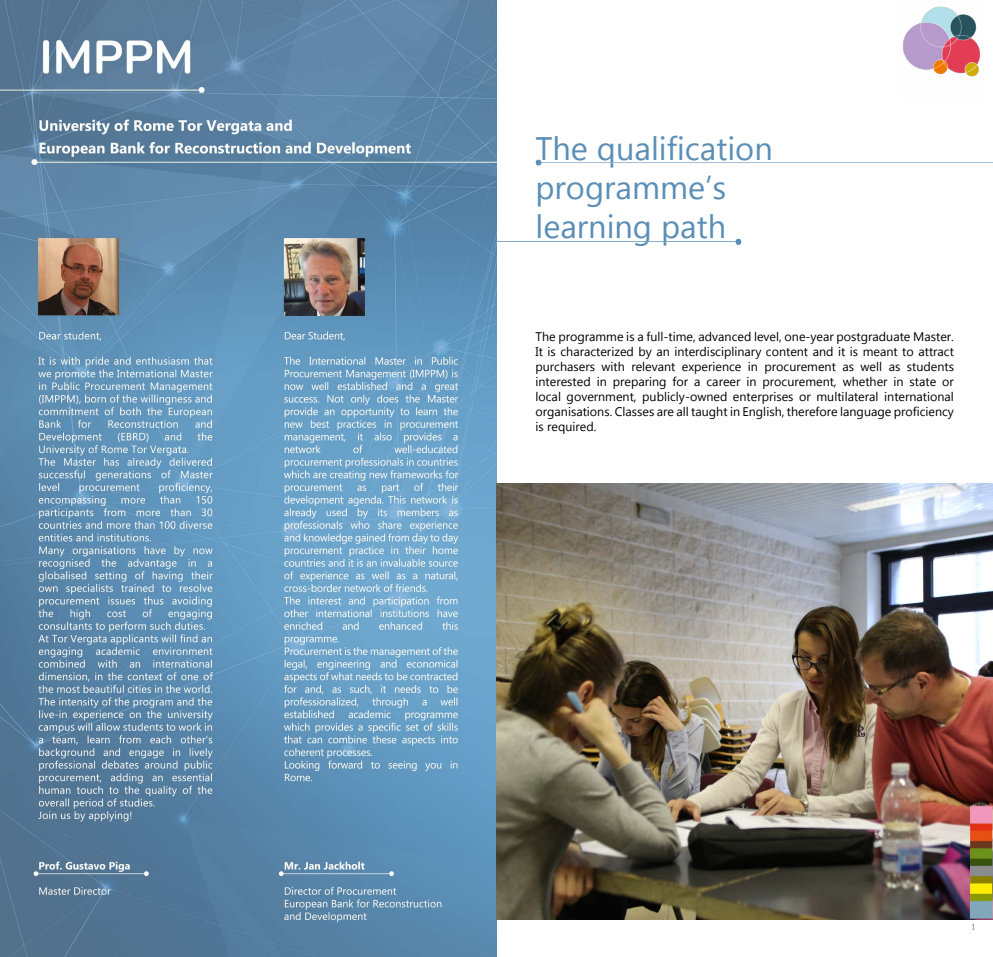
<style>
.page{position:relative;width:993px;height:957px;background:#fff}
.page>*{position:absolute;margin:0;border:0;box-sizing:border-box;transform-origin:0 0}
.t1{font:32.5px/39px "Gadugi";color:#5a8eb6}
.t2{font:12.5px/15px "Gadugi";color:#000;text-align:justify}
.t3{font:10px "Garamond";color:#6d6e71}
</style>
<div class="page">
<img style="left:0;top:0;width:496px;height:957px">
<img style="left:902px;top:6px;width:79px;height:71px">
<img style="left:496px;top:483px;width:496px;height:436px">
<img style="left:535px;top:159px;width:457px;height:7px">
<img style="left:496px;top:235px;width:245px;height:11px">
<img style="left:942px;top:790px;width:50px;height:130px">
<h1 class="t1" style="left:535px;top:129px;width:239px">The qualification programme’s learning path</h1>
<p class="t2" style="left:535px;top:329px;width:420px">The programme is a full-time, advanced level, one-year postgraduate Master.<br>It is characterized by an interdisciplinary content and it is meant to attract purchasers with relevant experience in procurement as well as students interested in preparing for a career in procurement, whether in state or local government, publicly-owned enterprises or multilateral international organisations. Classes are all taught in English, therefore language proficiency is required.</p>
<p class="t3" style="left:970px;top:920px;width:6px">1</p>
</div>
